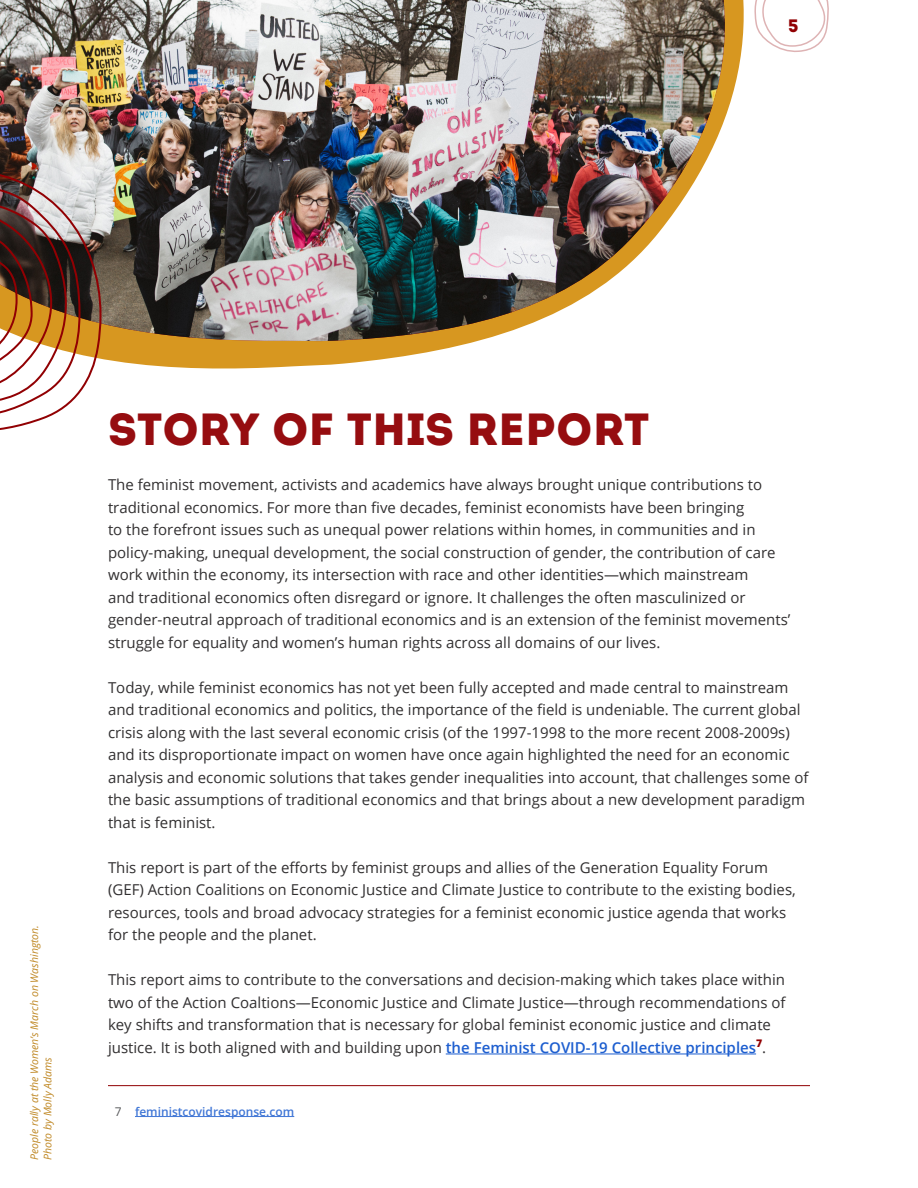
<style>
.page{position:relative;width:918px;height:1188px;background:#fff}
.page>*{position:absolute;margin:0;border:0;box-sizing:border-box;transform-origin:0 0}
.H2_-_Section_Headers{font:45px "Intro";color:#960d10}
.t1{font:18px "Intro";color:#910003}
.Body_Copy{font:15px/22.5px "Open Sans";color:#312f30}
.Footnotes{font:600 12px "Open Sans";color:#4177d6}
.Caption_Photo_Cred{font:italic 10.5px "Open Sans";color:#bf8723}
.s1{font-weight:600;color:#1d5ecf}
.s2{font-weight:400;color:#57585a}
</style>
<div class="page">
<svg style="left:768px;top:0;width:61px;height:52px"></svg>
<hr style="left:446px;top:1054px;width:310px;height:1px;background:#1d5ecf">
<hr style="left:108px;top:1085px;width:702px;height:1px;background:#910003">
<hr style="left:135px;top:1116px;width:159px;height:1px;background:#4177d6">
<svg style="left:102px;top:0;width:666px;height:369px"></svg>
<svg style="left:726px;top:0;width:22px;height:341px"></svg>
<img style="left:0;top:0;width:726px;height:341px">
<svg style="left:0;top:168px;width:102px;height:262px"></svg>
<p class="t1" style="left:788px;top:15px;width:12px">5</p>
<p class="Caption_Photo_Cred" style="left:27px;top:1160px;width:236px;rotate:-90deg">People rally at the Women’s March on Washington.</p>
<p class="Caption_Photo_Cred" style="left:41px;top:1160px;width:104px;rotate:-90deg">Photo by Molly Adams</p>
<p class="H2_-_Section_Headers" style="left:108px;top:403px;width:543px">STORY OF THIS REPORT</p>
<p class="Body_Copy" style="left:108px;top:473px;width:684px">The feminist movement, activists and academics have always brought unique contributions to traditional economics. For more than five decades, feminist economists have been bringing<br>to the forefront issues such as unequal power relations within homes, in communities and in policy-making, unequal development, the social construction of gender, the contribution of care work within the economy, its intersection with race and other identities—which mainstream<br>and traditional economics often disregard or ignore. It challenges the often masculinized or gender-neutral approach of traditional economics and is an extension of the feminist movements’ struggle for equality and women’s human rights across all domains of our lives.</p>
<p class="Body_Copy" style="left:108px;top:676px;width:702px">Today, while feminist economics has not yet been fully accepted and made central to mainstream and traditional economics and politics, the importance of the field is undeniable. The current global crisis along with the last several economic crisis (of the 1997-1998 to the more recent 2008-2009s) and its disproportionate impact on women have once again highlighted the need for an economic analysis and economic solutions that takes gender inequalities into account, that challenges some of the basic assumptions of traditional economics and that brings about a new development paradigm that is feminist.</p>
<p class="Body_Copy" style="left:108px;top:856px;width:689px">This report is part of the efforts by feminist groups and allies of the Generation Equality Forum (GEF) Action Coalitions on Economic Justice and Climate Justice to contribute to the existing bodies, resources, tools and broad advocacy strategies for a feminist economic justice agenda that works for the people and the planet.</p>
<p class="Body_Copy" style="left:108px;top:968px;width:679px">This report aims to contribute to the conversations and decision-making which takes place within two of the Action Coaltions—Economic Justice and Climate Justice—through recommendations of key shifts and transformation that is necessary for global feminist economic justice and climate justice. It is both aligned with and building upon <span class="s1">the Feminist COVID-19 Collective principles</span><sup>7</sup>.</p>
<p class="Footnotes" style="left:115px;top:1103px;width:181px"><span class="s2">7</span> feministcovidresponse.com</p>
</div>
